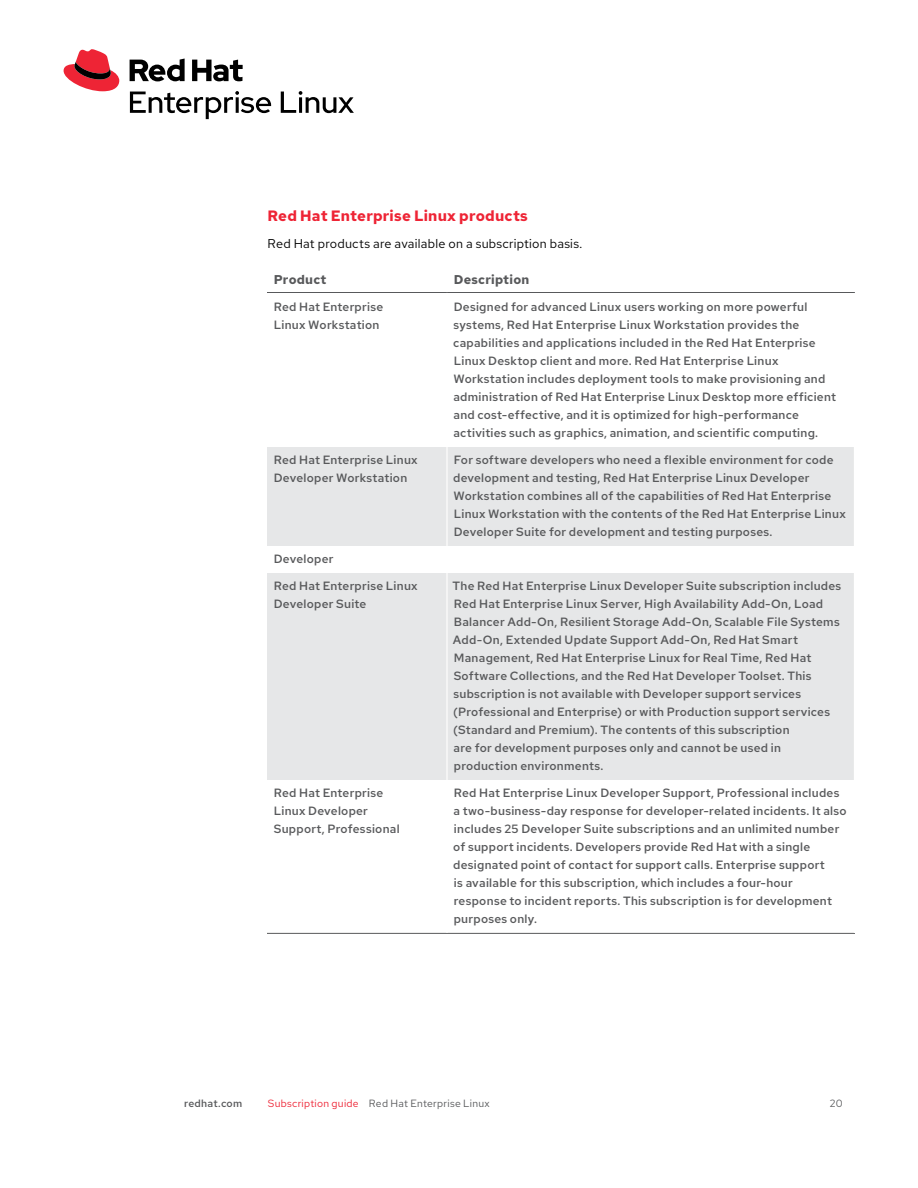
<style>
.page{position:relative;width:918px;height:1188px;background:#fff}
.page>*{position:absolute;margin:0;border:0;box-sizing:border-box;transform-origin:0 0}
.t1{font:700 15px "Red Hat Text";letter-spacing:.01em;color:#ee2435}
.t2{font:12.75px "Red Hat Text";letter-spacing:.02em;color:#000}
.t3{font:700 12.75px "Red Hat Text";letter-spacing:.02em;color:#58595b}
.t4{font:500 12px/18px "Red Hat Text";letter-spacing:.02em;color:#58595b}
.t5{font:10.5px "Red Hat Text";letter-spacing:.025em;color:#58595b}
.t6{font:500 10.5px "Red Hat Text";letter-spacing:.025em;color:#58595b}
.s1{color:#ee2435}
</style>
<div class="page">
<svg style="left:267px;top:447px;width:587px;height:333px;background:#e8e8e9"></svg>
<hr style="left:267px;top:292px;width:180px;height:1px;background:#58595b">
<hr style="left:447px;top:292px;width:408px;height:1px;background:#58595b">
<hr style="left:267px;top:933px;width:180px;height:1px;background:#58595b">
<hr style="left:447px;top:933px;width:408px;height:1px;background:#58595b">
<hr style="left:446px;top:447px;width:2px;height:99px;background:#fff">
<hr style="left:446px;top:573px;width:2px;height:207px;background:#fff">
<svg style="left:130px;top:91px;width:141px;height:28px"></svg>
<svg style="left:281px;top:91px;width:73px;height:22px"></svg>
<svg style="left:64px;top:49px;width:55px;height:42px"></svg>
<svg style="left:130px;top:59px;width:113px;height:22px"></svg>
<p class="t1" style="left:268px;top:205px;width:262px">Red Hat Enterprise Linux products</p>
<p class="t2" style="left:268px;top:235px;width:316px">Red Hat products are available on a subscription basis.</p>
<p class="t3" style="left:274px;top:271px;width:54px">Product</p>
<p class="t3" style="left:454px;top:271px;width:77px">Description</p>
<p class="t4" style="left:274px;top:297px;width:111px">Red Hat Enterprise<br>Linux Workstation</p>
<p class="t4" style="left:453px;top:297px;width:384px">Designed for advanced Linux users working on more powerful systems, Red Hat Enterprise Linux Workstation provides the capabilities and applications included in the Red Hat Enterprise Linux Desktop client and more. Red Hat Enterprise Linux Workstation includes deployment tools to make provisioning and administration of Red Hat Enterprise Linux Desktop more efficient and cost-effective, and it is optimized for high-performance activities such as graphics, animation, and scientific computing.</p>
<p class="t4" style="left:274px;top:450px;width:145px">Red Hat Enterprise Linux<br>Developer Workstation</p>
<p class="t4" style="left:453px;top:450px;width:394px">For software developers who need a flexible environment for code development and testing, Red Hat Enterprise Linux Developer Workstation combines all of the capabilities of Red Hat Enterprise Linux Workstation with the contents of the Red Hat Enterprise Linux Developer Suite for development and testing purposes.</p>
<p class="t4" style="left:274px;top:549px;width:61px">Developer</p>
<p class="t4" style="left:274px;top:576px;width:145px">Red Hat Enterprise Linux<br>Developer Suite</p>
<p class="t4" style="left:453px;top:576px;width:390px">The Red Hat Enterprise Linux Developer Suite subscription includes Red Hat Enterprise Linux Server, High Availability Add-On, Load Balancer Add-On, Resilient Storage Add-On, Scalable File Systems Add-On, Extended Update Support Add-On, Red Hat Smart Management, Red Hat Enterprise Linux for Real Time, Red Hat Software Collections, and the Red Hat Developer Toolset. This subscription is not available with Developer support services (Professional and Enterprise) or with Production support services (Standard and Premium). The contents of this subscription<br>are for development purposes only and cannot be used in production environments.</p>
<p class="t4" style="left:274px;top:783px;width:128px">Red Hat Enterprise<br>Linux Developer<br>Support, Professional</p>
<p class="t4" style="left:453px;top:783px;width:395px">Red Hat Enterprise Linux Developer Support, Professional includes a two-business-day response for developer-related incidents. It also includes 25 Developer Suite subscriptions and an unlimited number of support incidents. Developers provide Red Hat with a single designated point of contact for support calls. Enterprise support<br>is available for this subscription, which includes a four-hour response to incident reports. This subscription is for development purposes only.</p>
<p class="t6" style="left:184px;top:1096px;width:60px">redhat.com</p>
<p class="t5" style="left:268px;top:1096px;width:223px"><span class="s1">Subscription guide</span> Red Hat Enterprise Linux</p>
<p class="t5" style="left:830px;top:1096px;width:14px">20</p>
</div>
